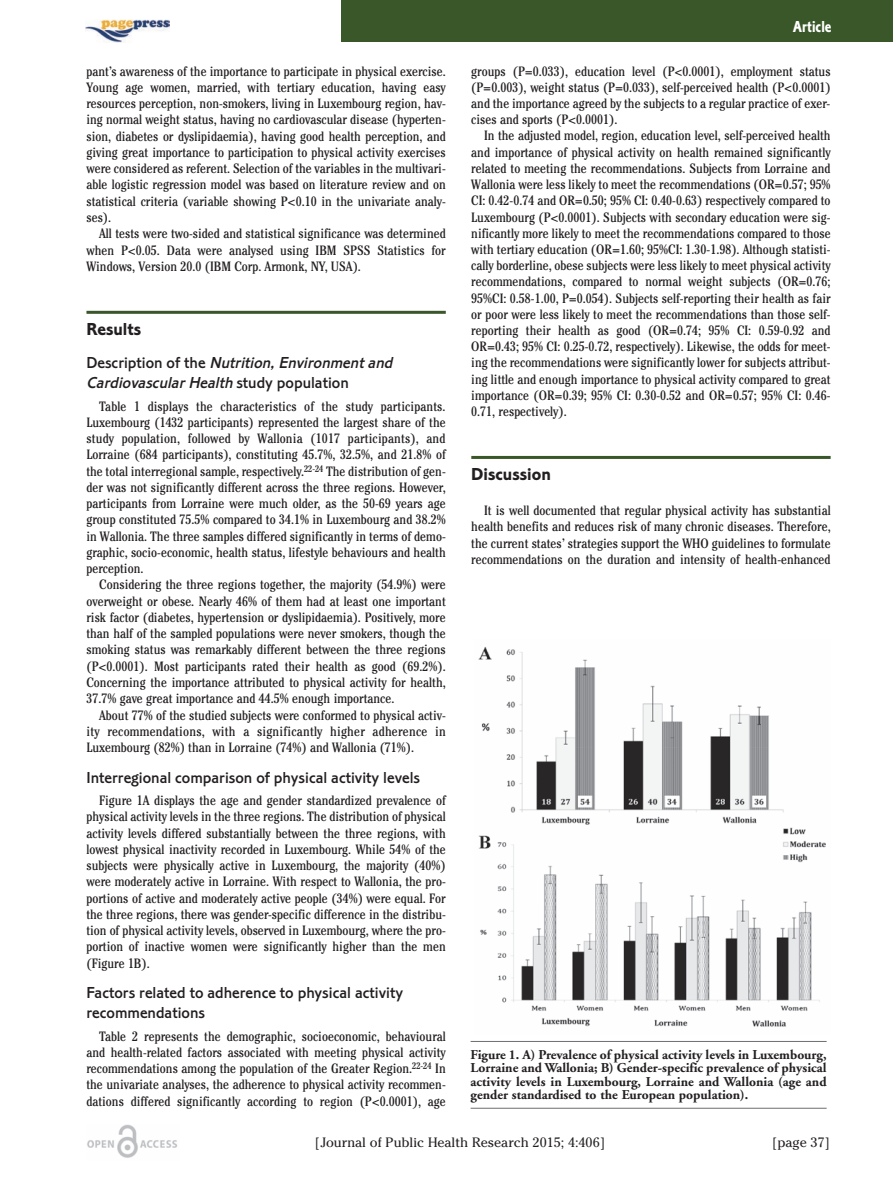
<style>
.page{position:relative;width:893px;height:1191px;background:#fff}
.page>*{position:absolute;margin:0;border:0;box-sizing:border-box;transform-origin:0 0}
.t1{font:18px "Corinthian Bold Plain";color:#231f20}
.t2{font:16.5px/19.8px "Corinthian Medium Plain";color:#231f20}
.t3{font:italic 16.5px/19.8px "Corinthian Medium Plain";color:#231f20}
.t4{font:16.5px "Corinthian Bold Condensed Plain";color:#fff}
.t5{font:condensed 13.5px/16.2px "Cheltenham";color:#231f20;text-align:justify}
.t6{font:700 13.5px/13.5px "Adobe Garamond";color:#231f20;text-align:justify}
.t7{font:13.5px "Cheltenham";color:#231f20}
.s1{font-style:normal}
</style>
<div class="page">
<div style="left:342px;top:0;width:551px;height:41px;background:#395728"></div>
<img style="left:85px;top:19px;width:85px;height:24px">
<img style="left:87px;top:1124px;width:90px;height:34px">
<hr style="left:86px;top:311px;width:360px;height:3px;background:#395728">
<hr style="left:471px;top:456px;width:360px;height:3px;background:#395728">
<hr style="left:471px;top:1041px;width:356px;height:1px;background:#6c6d70">
<hr style="left:471px;top:1107px;width:356px;height:1px;background:#6c6d70">
<img style="left:478px;top:647px;width:348px;height:380px">
<p class="t5" style="left:86px;top:64px;width:361px">pant’s awareness of the importance to participate in physical exercise.<br>Young age women, married, with tertiary education, having easy resources perception, non-smokers, living in Luxembourg region, hav&shy;ing normal weight status, having no cardiovascular disease (hyperten&shy;sion, diabetes or dyslipidaemia), having good health perception, and giving great importance to participation to physical activity exercises were considered as referent. Selection of the variables in the multivari&shy;able logistic regression model was based on literature review and on statistical criteria (variable showing P&lt;0.10 in the univariate analy&shy;ses).</p>
<p class="t5" style="left:86px;top:227px;width:361px;text-indent:13px">All tests were two-sided and statistical significance was determined when P&lt;0.05. Data were analysed using IBM SPSS Statistics for Windows, Version 20.0 (IBM Corp. Armonk, NY, USA).</p>
<h1 class="t1" style="left:86px;top:323px;width:56px">Results</h1>
<p class="t3" style="left:86px;top:355px;width:310px"><span class="s1">D e s c r i p t i o n o f t h e</span> Nutrition,Environmentand<br>Cardiovascular Health <span class="s1">st u d y p o p u l a t i o n</span></p>
<p class="t5" style="left:86px;top:399px;width:361px;text-indent:13px">Table 1 displays the characteristics of the study participants.<br>Luxembourg (1432 participants) represented the largest share of the study population, followed by Wallonia (1017 participants), and Lorraine (684 participants), constituting 45.7%, 32.5%, and 21.8% of the total interregional sample, respectively.<sup>22-24</sup> The distribution of gen&shy;der was not significantly different across the three regions. However, participants from Lorraine were much older, as the 50-69 years age group constituted 75.5% compared to 34.1% in Luxembourg and 38.2% in Wallonia. The three samples differed significantly in terms of demo&shy;graphic, socio-economic, health status, lifestyle behaviours and health perception.</p>
<p class="t5" style="left:86px;top:578px;width:361px;text-indent:13px">Considering the three regions together, the majority (54.9%) were overweight or obese. Nearly 46% of them had at least one important risk factor (diabetes, hypertension or dyslipidaemia). Positively, more than half of the sampled populations were never smokers, though the smoking status was remarkably different between the three regions (P&lt;0.0001). Most participants rated their health as good (69.2%).<br>Concerning the importance attributed to physical activity for health, 37.7% gave great importance and 44.5% enough importance.</p>
<p class="t5" style="left:86px;top:708px;width:361px;text-indent:13px">About 77% of the studied subjects were conformed to physical activ&shy;ity recommendations, with a significantly higher adherence in Luxembourg (82%) than in Lorraine (74%) and Wallonia (71%).</p>
<p class="t2" style="left:86px;top:769px;width:335px">Interregional comparison of physical activity levels</p>
<p class="t5" style="left:86px;top:793px;width:361px;text-indent:13px">Figure 1A displays the age and gender standardized prevalence of physical activity levels in the three regions. The distribution of physical activity levels differed substantially between the three regions, with lowest physical inactivity recorded in Luxembourg. While 54% of the subjects were physically active in Luxembourg, the majority (40%) were moderately active in Lorraine. With respect to Wallonia, the pro&shy;portions of active and moderately active people (34%) were equal. For the three regions, there was gender-specific difference in the distribu&shy;tion of physical activity levels, observed in Luxembourg, where the pro&shy;portion of inactive women were significantly higher than the men (Figure 1B).</p>
<p class="t2" style="left:86px;top:984px;width:318px">Factors related to adherence to physical activity recommendations</p>
<p class="t5" style="left:86px;top:1029px;width:361px;text-indent:13px">Table 2 represents the demographic, socioeconomic, behavioural and health-related factors associated with meeting physical activity recommendations among the population of the Greater Region.<sup>22-24</sup> In the univariate analyses, the adherence to physical activity recommen&shy;dations differed significantly according to region (P&lt;0.0001), age</p>
<p class="t4" style="left:793px;top:21px;width:40px">Article</p>
<p class="t5" style="left:471px;top:64px;width:361px">groups (P=0.033), education level (P&lt;0.0001), employment status (P=0.003), weight status (P=0.033), self-perceived health (P&lt;0.0001) and the importance agreed by the subjects to a regular practice of exer&shy;cises and sports (P&lt;0.0001).</p>
<p class="t5" style="left:471px;top:129px;width:361px;text-indent:13px">In the adjusted model, region, education level, self-perceived health and importance of physical activity on health remained significantly related to meeting the recommendations. Subjects from Lorraine and Wallonia were less likely to meet the recommendations (OR=0.57; 95% CI: 0.42-0.74 and OR=0.50; 95% CI: 0.40-0.63) respectively compared to Luxembourg (P&lt;0.0001). Subjects with secondary education were sig&shy;nificantly more likely to meet the recommendations compared to those with tertiary education (OR=1.60; 95%CI: 1.30-1.98). Although statisti&shy;cally borderline, obese subjects were less likely to meet physical activity recommendations, compared to normal weight subjects (OR=0.76; 95%CI: 0.58-1.00, P=0.054). Subjects self-reporting their health as fair or poor were less likely to meet the recommendations than those self&shy;reporting their health as good (OR=0.74; 95% CI: 0.59-0.92 and OR=0.43; 95% CI: 0.25-0.72, respectively). Likewise, the odds for meet&shy;ing the recommendations were significantly lower for subjects attribut&shy;ing little and enough importance to physical activity compared to great importance (OR=0.39; 95% CI: 0.30-0.52 and OR=0.57; 95% CI: 0.46- 0.71, respectively).</p>
<h1 class="t1" style="left:471px;top:468px;width:81px">Discussion</h1>
<p class="t5" style="left:471px;top:503px;width:361px;text-indent:13px">It is well documented that regular physical activity has substantial health benefits and reduces risk of many chronic diseases. Therefore, the current states’ strategies support the WHO guidelines to formulate recommendations on the duration and intensity of health-enhanced</p>
<p class="t6" style="left:471px;top:1049px;width:358px">Figure 1. A) Prevalence of physical activity levels in Luxembourg, Lorraine and Wallonia; B) Gender-specific prevalence of physical activity levels in Luxembourg, Lorraine and Wallonia (age and gender standardised to the European population).</p>
<p class="t7" style="left:315px;top:1134px;width:292px">[Journal of Public Health Research 2015; 4:406]</p>
<p class="t7" style="left:772px;top:1134px;width:59px">[page 37]</p>
</div>
